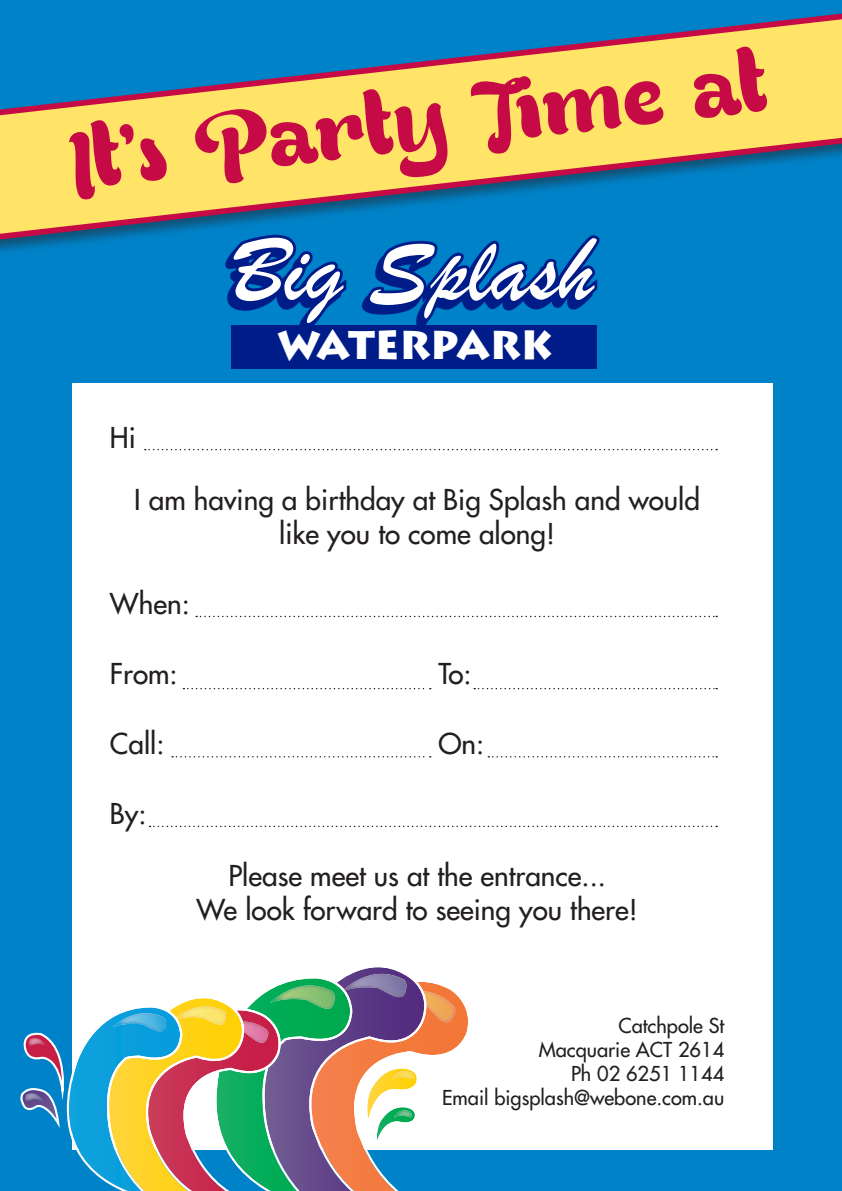
<style>
.page{position:relative;width:842px;height:1191px;background:#0082c8}
.page>*{position:absolute;margin:0;border:0;box-sizing:border-box;transform-origin:0 0}
.t1{font:95px "Brush Script";color:#fff}
.t2{font:85.2px "Bready Alternates Demo";color:#c60a45}
.t3{font:900 39.8px "Lithos Pro";color:#fff}
.t4{font:500 28px "Futura Std";color:#231f20}
.t5{font:500 20px "Futura Std";color:#231f20}
</style>
<div class="page">
<div style="left:232px;top:325px;width:365px;height:43px;background:#001c88"></div>
<svg style="left:0;top:13px;width:842px;height:233px"></svg>
<div style="left:73px;top:383px;width:700px;height:766px;background:#fff"></div>
<svg style="left:20px;top:967px;width:450px;height:224px"></svg>
<img style="left:113px;top:1013px;width:55px;height:18px">
<img style="left:25px;top:1093px;width:19px;height:10px">
<img style="left:28px;top:1038px;width:19px;height:9px">
<img style="left:392px;top:1071px;width:22px;height:8px">
<img style="left:394px;top:1110px;width:18px;height:7px">
<svg style="left:227px;top:231px;width:377px;height:135px"></svg>
<svg style="left:145px;top:449px;width:572px;height:1px"></svg>
<svg style="left:196px;top:616px;width:521px;height:1px"></svg>
<svg style="left:183px;top:688px;width:248px;height:1px"></svg>
<svg style="left:474px;top:688px;width:243px;height:1px"></svg>
<svg style="left:172px;top:756px;width:259px;height:1px"></svg>
<svg style="left:150px;top:825px;width:567px;height:2px"></svg>
<svg style="left:488px;top:756px;width:229px;height:1px"></svg>
<p class="t2" style="left:64px;top:114px;width:704px;rotate:-7deg">It’s Party Time at</p>
<p class="t1" style="left:232px;top:212px;width:364px">Big Splash</p>
<p class="t4" style="left:110px;top:420px;width:28px">Hi</p>
<p class="t3" style="left:277px;top:321px;width:276px">WATERPARK</p>
<p class="t4" style="left:134px;top:482px;width:567px">I am having a birthday at Big Splash and would</p>
<p class="t4" style="left:279px;top:516px;width:277px">like you to come along!</p>
<p class="t4" style="left:110px;top:586px;width:81px">When:</p>
<p class="t4" style="left:110px;top:656px;width:69px">From:</p>
<p class="t4" style="left:438px;top:656px;width:35px">To:</p>
<p class="t4" style="left:110px;top:726px;width:56px">Call:</p>
<p class="t4" style="left:438px;top:726px;width:47px">On:</p>
<p class="t4" style="left:110px;top:796px;width:38px">By:</p>
<p class="t4" style="left:228px;top:858px;width:379px">Please meet us at the entrance...</p>
<p class="t4" style="left:196px;top:891px;width:443px">We look forward to seeing you there!</p>
<p class="t5" style="left:618px;top:1013px;width:107px">Catchpole St</p>
<p class="t5" style="left:539px;top:1037px;width:187px">Macquarie ACT 2614</p>
<p class="t5" style="left:571px;top:1061px;width:155px">Ph 02 6251 1144</p>
<p class="t5" style="left:442px;top:1085px;width:284px">Email bigsplash@webone.com.au</p>
</div>
